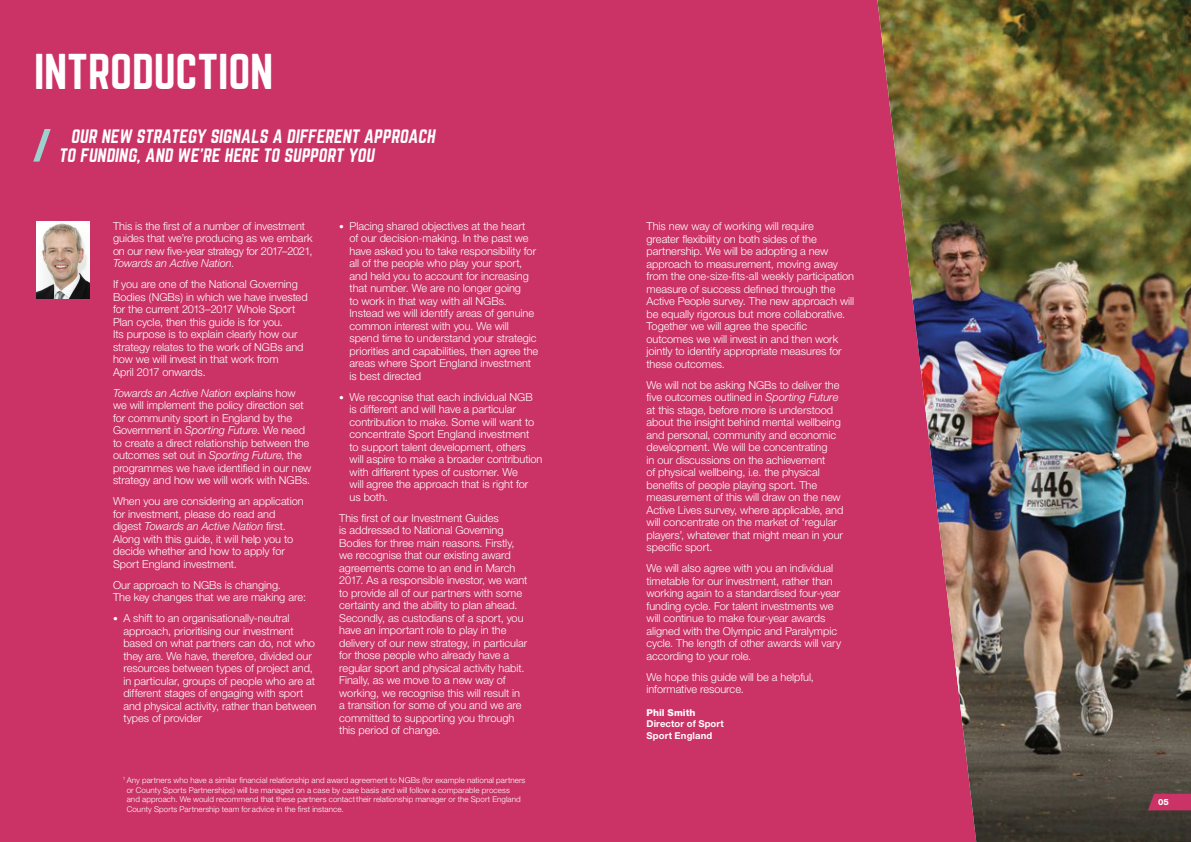
<style>
.page{position:relative;width:1191px;height:842px;background:#cb3366}
.page>*{position:absolute;margin:0;border:0;box-sizing:border-box;transform-origin:0 0}
.t1{font:44px "Norwester";letter-spacing:-.005em;color:#fff}
.BODY{font:17px/19px "Norwester";color:#fff}
.BODY-2{font:300 11px/12.5px "Helvetica Neue";letter-spacing:-.005em;color:#fff}
.SE_Body_Copy{font:700 9.5px/11.4px "Helvetica Neue";letter-spacing:.01em;color:#fff}
.t2{font:800 8.5px "Helvetica Neue";color:#fff}
.SE_Body_Copy-2{font:300 8px/9.6px "Helvetica Neue";letter-spacing:.01em;color:#fff}
.s1{font-style:italic}
.s2{font-size:9.5px}
.s3{font-weight:800}
</style>
<div class="page">
<img style="left:877px;top:0;width:314px;height:842px">
<svg style="left:1147px;top:794px;width:44px;height:16px"></svg>
<svg style="left:33px;top:129px;width:18px;height:33px"></svg>
<img style="left:37px;top:222px;width:53px;height:76px">
<p class="t1" style="left:34px;top:51px;width:241px">INTRODUCTION</p>
<p class="BODY" style="left:59px;top:127px;width:380px;text-indent:12px">OUR NEW STRATEGY SIGNALS A DIFFERENT APPROACH<br>TO FUNDING, AND WE’RE HERE TO SUPPORT YOU</p>
<p class="BODY-2" style="left:113px;top:219px;width:201px">This is the first of a number of investment guides that we’re producing as we embark on our new five-year strategy for 2017–2021, <span class="s1">Towards an Active Nation</span>.</p>
<p class="BODY-2" style="left:113px;top:278px;width:196px">If you are one of the National Governing Bodies (NGBs) in which we have invested for the current 2013–2017 Whole Sport Plan cycle, then this guide is for you.<br>Its purpose is to explain clearly how our strategy relates to the work of NGBs and how we will invest in that work from<br>April 2017 onwards.</p>
<p class="BODY-2" style="left:113px;top:386px;width:200px"><span class="s1">Towards an Active Nation</span> explains how we will implement the policy direction set for community sport in England by the Government in <span class="s1">Sporting Future</span>. We need to create a direct relationship between the outcomes set out in <span class="s1">Sporting Future</span>, the programmes we have identified in our new strategy and how we will work with NGBs.</p>
<p class="BODY-2" style="left:113px;top:495px;width:192px">When you are considering an application for investment, please do read and digest <span class="s1">Towards an Active Nation</span> first.<br>Along with this guide, it will help you to decide whether and how to apply for Sport England investment.</p>
<p class="BODY-2" style="left:113px;top:578px;width:195px">Our approach to NGBs is changing.<br>The key changes that we are making are:</p>
<p class="BODY-2" style="left:123px;top:612px;width:195px;text-indent:-10px"><span class="s2">•</span> A shift to an organisationally-neutral approach, prioritising our investment based on what partners can do, not who they are. We have, therefore, divided our resources between types of project and, in particular, groups of people who are at different stages of engaging with sport and physical activity, rather than between types of provider</p>
<p class="BODY-2" style="left:349px;top:219px;width:190px;text-indent:-10px"><span class="s2">•</span> Placing shared objectives at the heart<br>of our decision-making. In the past we have asked you to take responsibility for all of the people who play your sport, and held you to account for increasing that number. We are no longer going<br>to work in that way with all NGBs.<br>Instead we will identify areas of genuine common interest with you. We will spend time to understand your strategic priorities and capabilities, then agree the areas where Sport England investment is best directed</p>
<p class="BODY-2" style="left:349px;top:390px;width:194px;text-indent:-10px"><span class="s2">•</span> We recognise that each individual NGB is different and will have a particular contribution to make. Some will want to concentrate Sport England investment<br>to support talent development, others will aspire to make a broader contribution with different types of customer. We<br>will agree the approach that is right for<br>us both.</p>
<p class="BODY-2" style="left:339px;top:511px;width:190px">This first of our Investment Guides<br>is addressed to National Governing Bodies for three main reasons. Firstly, we recognise that our existing award agreements come to an end in March 2017. As a responsible investor, we want to provide all of our partners with some certainty and the ability to plan ahead.<br>Secondly, as custodians of a sport, you have an important role to play in the delivery of our new strategy, in particular for those people who already have a regular sport and physical activity habit.<br>Finally, as we move to a new way of working, we recognise this will result in a transition for some of you and we are committed to supporting you through this period of change.</p>
<p class="SE_Body_Copy-2" style="left:127px;top:775px;width:400px;text-indent:-4px"><sup>1</sup> Any partners who have a similar financial relationship and award agreement to NGBs (for example national partners or County Sports Partnerships) will be managed on a case by case basis and will follow a comparable process<br>and approach. We would recommend that these partners contact their relationship manager or the Sport England County Sports Partnership team for advice in the first instance.</p>
<p class="BODY-2" style="left:646px;top:220px;width:209px">This new way of working will require<br>greater flexibility on both sides of the partnership. We will be adopting a new approach to measurement, moving away from the one-size-fits-all weekly participation measure of success defined through the Active People survey. The new approach will be equally rigorous but more collaborative.<br>Together we will agree the specific outcomes we will invest in and then work jointly to identify appropriate measures for these outcomes.</p>
<p class="BODY-2" style="left:646px;top:378px;width:198px">We will not be asking NGBs to deliver the five outcomes outlined in <span class="s1">Sporting Future </span>at this stage, before more is understood about the insight behind mental wellbeing and personal, community and economic development. We will be concentrating<br>in our discussions on the achievement<br>of physical wellbeing, i.e. the physical benefits of people playing sport. The measurement of this will draw on the new Active Lives survey, where applicable, and will concentrate on the market of ‘regular players’, whatever that might mean in your specific sport.</p>
<p class="BODY-2" style="left:646px;top:562px;width:196px">We will also agree with you an individual timetable for our investment, rather than working again to a standardised four-year funding cycle. For talent investments we will continue to make four-year awards aligned with the Olympic and Paralympic cycle. The length of other awards will vary according to your role.</p>
<p class="BODY-2" style="left:646px;top:670px;width:169px">We hope this guide will be a helpful, informative resource.</p>
<p class="SE_Body_Copy" style="left:646px;top:707px;width:79px"><span class="s3">Phil Smith<br></span>Director of Sport<br>Sport England</p>
<p class="t2" style="left:1158px;top:797px;width:12px">05</p>
</div>
